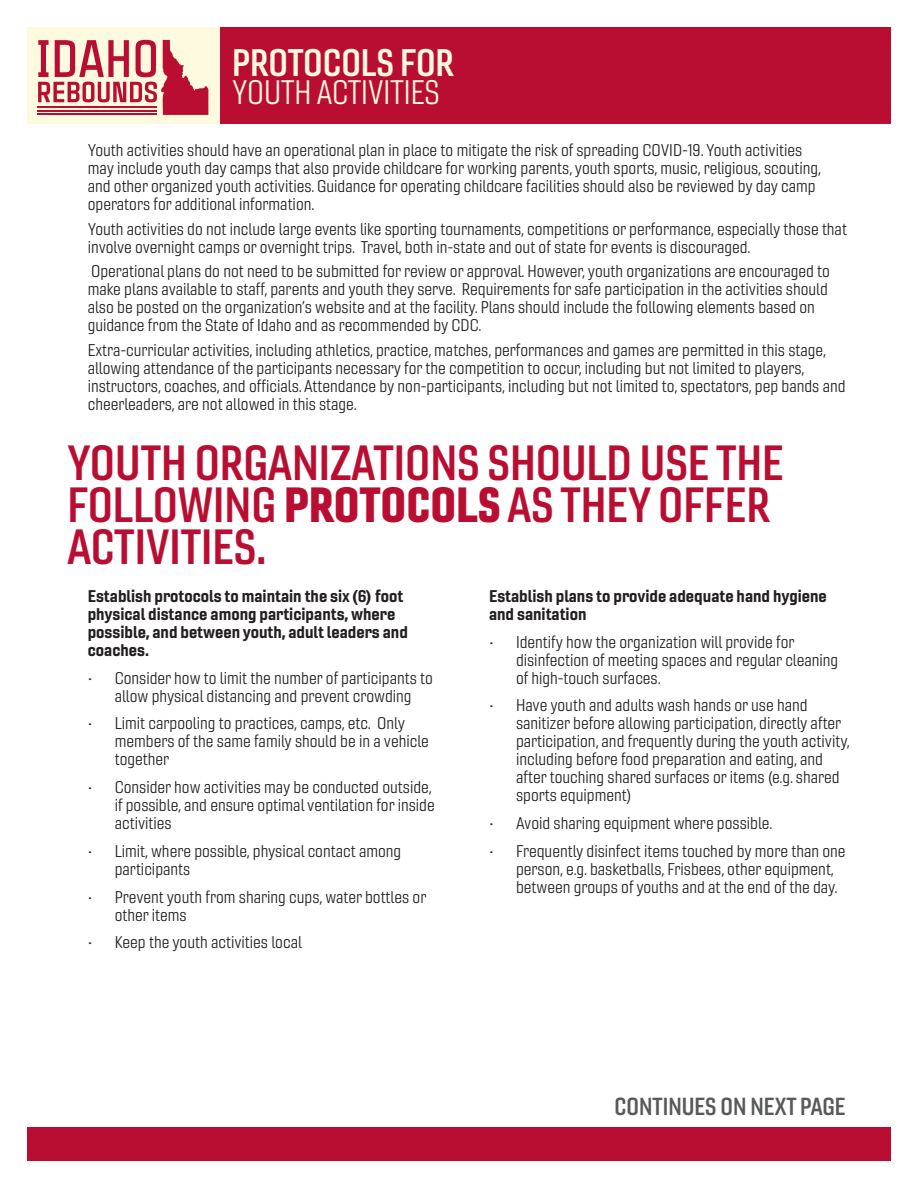
<style>
.page{position:relative;width:918px;height:1188px;background:#fff}
.page>*{position:absolute;margin:0;border:0;box-sizing:border-box;transform-origin:0 0}
.t1{font:48px/42px "Gineso Con Dem";color:#b90e31}
.t2{font:37.35px "Gineso Con Dem";color:#fefadf}
.t3{font:33px "Gineso Con Boo";color:#fefadf}
.t4{font:24px "Gineso Con Dem";color:#58595b}
.t5{font:16.5px/18px "Gineso Nor Boo";color:#231f20}
.t6{font:16.5px/18px "Gineso Nor Bol";color:#231f20}
.s1{font-family:"Gineso Con Bla"}
</style>
<div class="page">
<div style="left:219px;top:27px;width:672px;height:96px;background:#b90e31"></div>
<div style="left:27px;top:1128px;width:864px;height:33px;background:#b90e31"></div>
<div style="left:27px;top:27px;width:192px;height:96px;background:#fefadf"></div>
<svg style="left:38px;top:40px;width:171px;height:75px"></svg>
<h2 class="t2" style="left:232px;top:39px;width:223px">PROTOCOLS FOR</h2>
<h3 class="t3" style="left:232px;top:73px;width:209px">YOUTH ACTIVITIES</h3>
<p class="t5" style="left:88px;top:141px;width:735px">Youth activities should have an operational plan in place to mitigate the risk of spreading COVID-19. Youth activities may include youth day camps that also provide childcare for working parents, youth sports, music, religious, scouting, and other organized youth activities. Guidance for operating childcare facilities should also be reviewed by day camp operators for additional information.</p>
<p class="t5" style="left:88px;top:220px;width:761px">Youth activities do not include large events like sporting tournaments, competitions or performance, especially those that involve overnight camps or overnight trips. Travel, both in-state and out of state for events is discouraged.</p>
<p class="t5" style="left:88px;top:263px;width:744px">Operational plans do not need to be submitted for review or approval. However, youth organizations are encouraged to make plans available to staff, parents and youth they serve. Requirements for safe participation in the activities should also be posted on the organization’s website and at the facility. Plans should include the following elements based on guidance from the State of Idaho and as recommended by CDC.</p>
<p class="t5" style="left:88px;top:341px;width:759px">Extra-curricular activities, including athletics, practice, matches, performances and games are permitted in this stage, allowing attendance of the participants necessary for the competition to occur, including but not limited to players, instructors, coaches, and officials. Attendance by non-participants, including but not limited to, spectators, pep bands and cheerleaders, are not allowed in this stage.</p>
<h1 class="t1" style="left:67px;top:441px;width:718px">YOUTH ORGANIZATIONS SHOULD USE THE<br>FOLLOWING <span class="s1">PROTOCOLS</span> AS THEY OFFER<br>ACTIVITIES.</h1>
<p class="t6" style="left:88px;top:587px;width:322px">Establish protocols to maintain the six (6) foot physical distance among participants, where possible, and between youth, adult leaders and coaches.</p>
<p class="t5" style="left:88px;top:669px;width:347px;text-align:center">• Consider how to limit the number of participants to allow physical distancing and prevent crowding</p>
<p class="t5" style="left:115px;top:715px;width:316px;text-indent:-27px">• Limit carpooling to practices, camps, etc. Only members of the same family should be in a vehicle together</p>
<p class="t5" style="left:115px;top:778px;width:321px;text-indent:-27px">• Consider how activities may be conducted outside, if possible, and ensure optimal ventilation for inside activities</p>
<p class="t5" style="left:115px;top:842px;width:288px;text-indent:-27px">• Limit, where possible, physical contact among participants</p>
<p class="t5" style="left:115px;top:888px;width:313px;text-indent:-27px">• Prevent youth from sharing cups, water bottles or other items</p>
<p class="t5" style="left:88px;top:933px;width:216px">• Keep the youth activities local</p>
<p class="t6" style="left:489px;top:587px;width:339px">Establish plans to provide adequate hand hygiene and sanitation</p>
<p class="t5" style="left:516px;top:633px;width:324px;text-indent:-27px">• Identify how the organization will provide for disinfection of meeting spaces and regular cleaning of high-touch surfaces.</p>
<p class="t5" style="left:516px;top:697px;width:335px;text-indent:-27px">• Have youth and adults wash hands or use hand sanitizer before allowing participation, directly after participation, and frequently during the youth activity, including before food preparation and eating, and after touching shared surfaces or items (e.g. shared sports equipment)</p>
<p class="t5" style="left:489px;top:814px;width:285px">• Avoid sharing equipment where possible.</p>
<p class="t5" style="left:516px;top:842px;width:331px;text-indent:-27px">• Frequently disinfect items touched by more than one person, e.g. basketballs, Frisbees, other equipment, between groups of youths and at the end of the day.</p>
<h3 class="t4" style="left:615px;top:1091px;width:233px">CONTINUES ON NEXT PAGE</h3>
</div>
